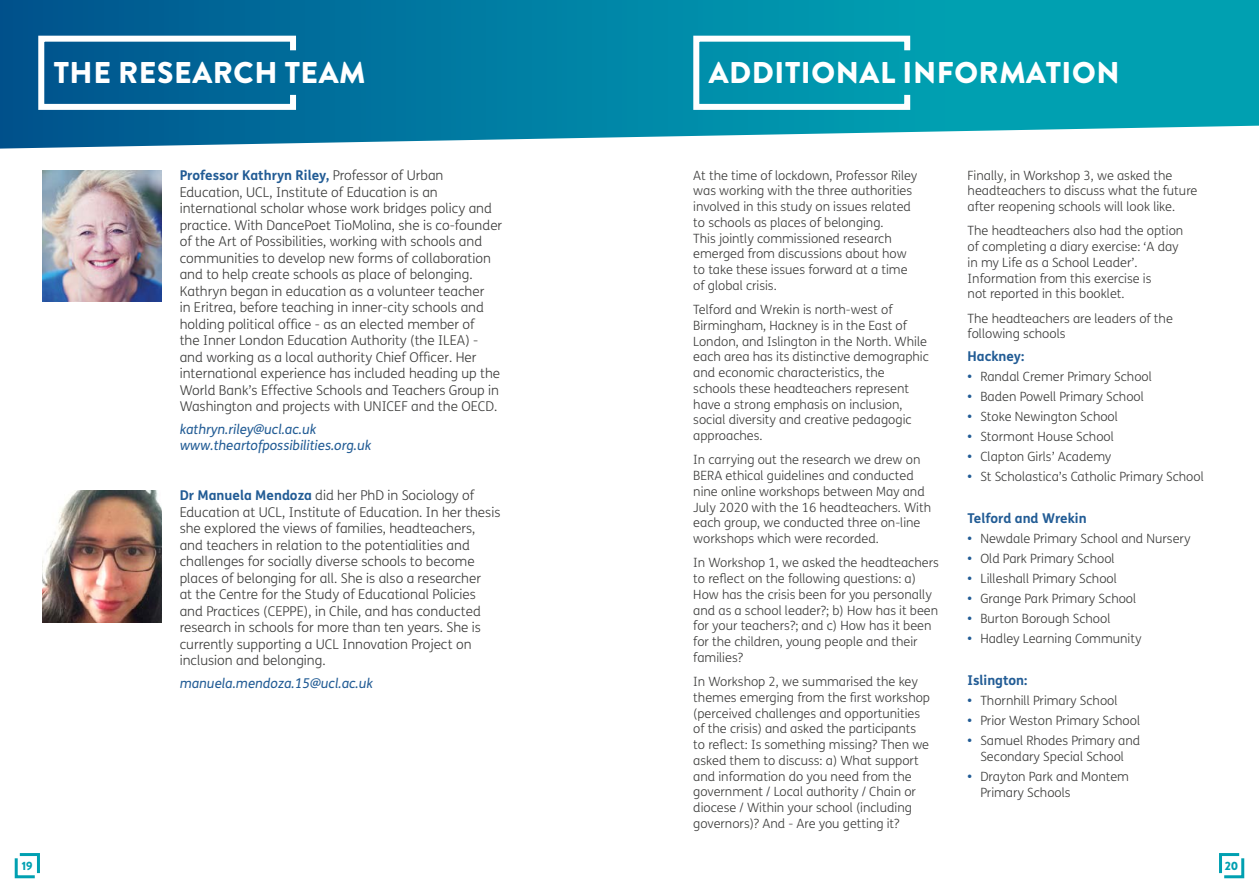
<style>
.page{position:relative;width:1259px;height:893px;background:#fff}
.page>*{position:absolute;margin:0;border:0;box-sizing:border-box;transform-origin:0 0}
.t1{font:900 30px "Brandon Grotesque";letter-spacing:.02em;color:#fff}
.t2{font:300 13.5px/16.5px "FS Mencap";color:#3c3c3b}
.t3{font:italic 13.5px/16.5px "FS Mencap";color:#225c95}
.t4{font:700 13.5px "FS Mencap";color:#225c95}
.t5{font:300 12.75px/15.8px "FS Mencap";color:#3c3c3b}
.t6{font:900 12px "Brandon Grotesque";color:#00a0b1}
.s1{font-weight:700;color:#225c95}
</style>
<div class="page">
<svg style="left:14px;top:853px;width:26px;height:26px"></svg>
<svg style="left:1219px;top:853px;width:26px;height:26px"></svg>
<svg style="left:0;top:0;width:1259px;height:149px;background:#1991ae"></svg>
<svg style="left:35px;top:33px;width:264px;height:80px;background:#2b7ba5"></svg>
<svg style="left:690px;top:33px;width:223px;height:80px;background:#2ca7bb"></svg>
<img style="left:43px;top:170px;width:119px;height:132px">
<img style="left:43px;top:490px;width:119px;height:132px">
<h1 class="t1" style="left:54px;top:51px;width:313px">THE RESEARCH TEAM</h1>
<h1 class="t1" style="left:709px;top:51px;width:412px">ADDITIONAL INFORMATION</h1>
<p class="t2" style="left:180px;top:168px;width:324px"><span class="s1">Professor Kathryn Riley,</span> Professor of Urban Education, UCL, Institute of Education is an international scholar whose work bridges policy and practice. With DancePoet TioMolina, she is co-founder of the Art of Possibilities, working with schools and communities to develop new forms of collaboration and to help create schools as place of belonging.<br>Kathryn began in education as a volunteer teacher<br>in Eritrea, before teaching in inner-city schools and holding political office - as an elected member of<br>the Inner London Education Authority (the ILEA) - and working as a local authority Chief Officer. Her international experience has included heading up the World Bank’s Effective Schools and Teachers Group in Washington and projects with UNICEF and the OECD.</p>
<p class="t3" style="left:180px;top:421px;width:193px">kathryn.riley@ucl.ac.uk www.theartofpossibilities.org.uk</p>
<p class="t2" style="left:180px;top:488px;width:322px"><span class="s1">Dr Manuela Mendoza</span> did her PhD in Sociology of Education at UCL, Institute of Education. In her thesis she explored the views of families, headteachers, and teachers in relation to the potentialities and challenges for socially diverse schools to become places of belonging for all. She is also a researcher<br>at the Centre for the Study of Educational Policies and Practices (CEPPE), in Chile, and has conducted research in schools for more than ten years. She is currently supporting a UCL Innovation Project on inclusion and belonging.</p>
<p class="t3" style="left:180px;top:675px;width:195px">manuela.mendoza.15@ucl.ac.uk</p>
<p class="t5" style="left:693px;top:168px;width:225px">At the time of lockdown, Professor Riley was working with the three authorities involved in this study on issues related to schools as places of belonging.<br>This jointly commissioned research emerged from discussions about how to take these issues forward at a time of global crisis.</p>
<p class="t5" style="left:693px;top:302px;width:237px">Telford and Wrekin is north-west of Birmingham, Hackney is in the East of London, and Islington in the North. While each area has its distinctive demographic and economic characteristics, the schools these headteachers represent have a strong emphasis on inclusion, social diversity and creative pedagogic approaches.</p>
<p class="t5" style="left:693px;top:452px;width:239px">In carrying out the research we drew on BERA ethical guidelines and conducted nine online workshops between May and July 2020 with the 16 headteachers. With each group, we conducted three on-line workshops which were recorded.</p>
<p class="t5" style="left:693px;top:555px;width:247px">In Workshop 1, we asked the headteachers to reflect on the following questions: a)<br>How has the crisis been for you personally and as a school leader?; b) How has it been for your teachers?; and c) How has it been for the children, young people and their families?</p>
<p class="t5" style="left:693px;top:674px;width:238px">In Workshop 2, we summarised the key themes emerging from the first workshop (perceived challenges and opportunities of the crisis) and asked the participants to reflect: Is something missing? Then we asked them to discuss: a) What support and information do you need from the government / Local authority / Chain or diocese / Within your school (including governors)? And - Are you getting it?</p>
<p class="t5" style="left:967px;top:167px;width:231px">Finally, in Workshop 3, we asked the headteachers to discuss what the future after reopening schools will look like.</p>
<p class="t5" style="left:967px;top:223px;width:217px">The headteachers also had the option of completing a diary exercise: ‘A day in my Life as a School Leader’.<br>Information from this exercise is<br>not reported in this booklet.</p>
<p class="t5" style="left:967px;top:310px;width:207px">The headteachers are leaders of the following schools</p>
<p class="t4" style="left:967px;top:347px;width:58px">Hackney:</p>
<p class="t5" style="left:967px;top:369px;width:186px"><span class="s1">•</span> Randal Cremer Primary School</p>
<p class="t5" style="left:967px;top:389px;width:178px"><span class="s1">•</span> Baden Powell Primary School</p>
<p class="t5" style="left:967px;top:409px;width:152px"><span class="s1">•</span> Stoke Newington School</p>
<p class="t5" style="left:967px;top:429px;width:148px"><span class="s1">•</span> Stormont House School</p>
<p class="t5" style="left:967px;top:449px;width:145px"><span class="s1">•</span> Clapton Girls’ Academy</p>
<p class="t5" style="left:967px;top:469px;width:238px"><span class="s1">•</span> St Scholastica’s Catholic Primary School</p>
<p class="t4" style="left:967px;top:510px;width:120px">Telford and Wrekin</p>
<p class="t5" style="left:967px;top:531px;width:224px"><span class="s1">•</span> Newdale Primary School and Nursery</p>
<p class="t5" style="left:967px;top:551px;width:149px"><span class="s1">•</span> Old Park Primary School</p>
<p class="t5" style="left:967px;top:571px;width:151px"><span class="s1">•</span> Lilleshall Primary School</p>
<p class="t5" style="left:967px;top:591px;width:170px"><span class="s1">•</span> Grange Park Primary School</p>
<p class="t5" style="left:967px;top:611px;width:144px"><span class="s1">•</span> Burton Borough School</p>
<p class="t5" style="left:967px;top:631px;width:175px"><span class="s1">•</span> Hadley Learning Community</p>
<p class="t4" style="left:967px;top:672px;width:61px">Islington:</p>
<p class="t5" style="left:967px;top:693px;width:151px"><span class="s1">•</span> Thornhill Primary School</p>
<p class="t5" style="left:967px;top:713px;width:174px"><span class="s1">•</span> Prior Weston Primary School</p>
<p class="t5" style="left:967px;top:733px;width:174px;text-align:center"><span class="s1">•</span> Samuel Rhodes Primary and<br>Secondary Special School</p>
<p class="t5" style="left:980px;top:769px;width:150px;text-indent:-13px"><span class="s1">•</span> Drayton Park and Montem<br>Primary Schools</p>
<p class="t6" style="left:22px;top:857px;width:12px">19</p>
<p class="t6" style="left:1224px;top:857px;width:15px">20</p>
</div>
